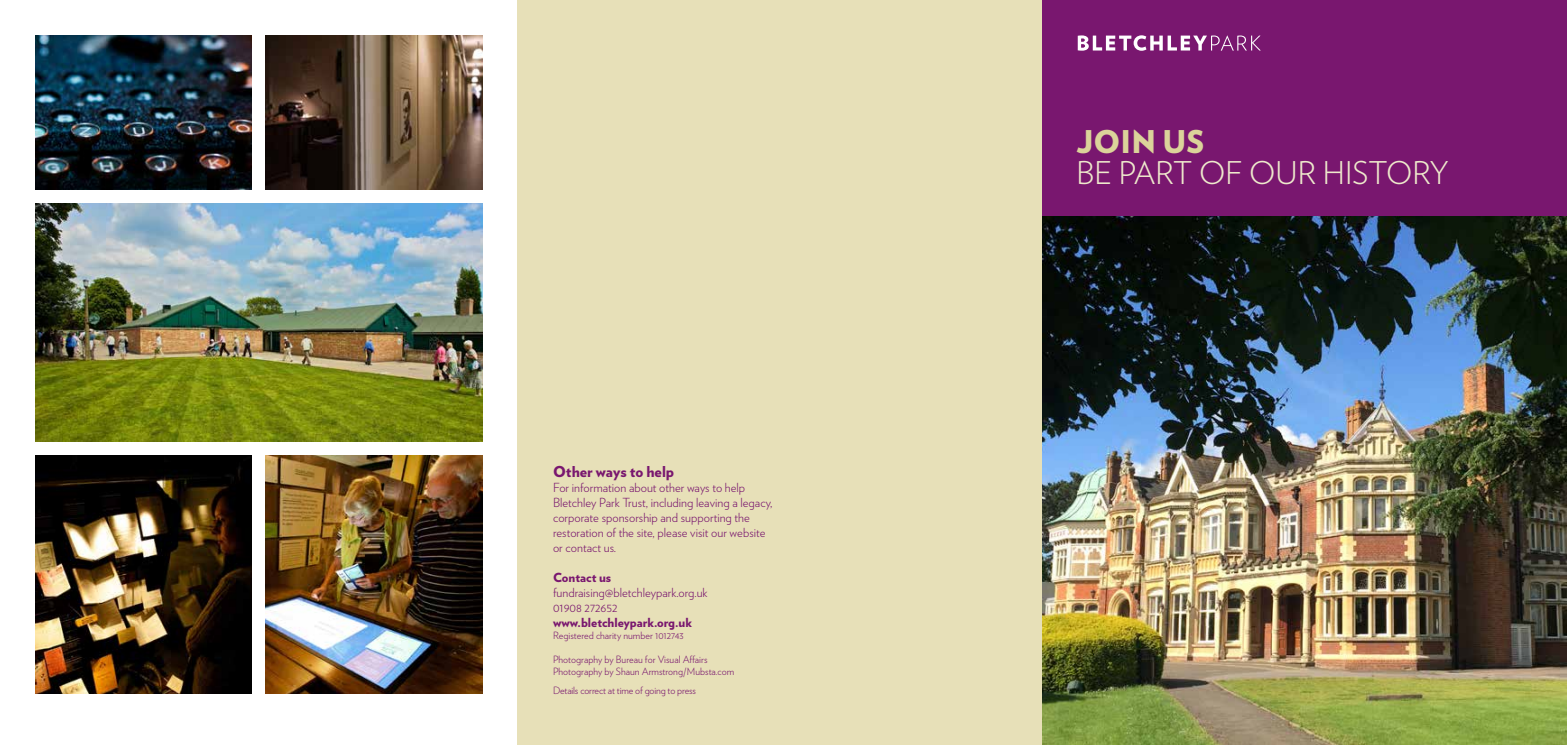
<style>
.page{position:relative;width:1567px;height:745px;background:#fff}
.page>*{position:absolute;margin:0;border:0;box-sizing:border-box;transform-origin:0 0}
.t1{font:300 31.25px "Verlag";color:#eee9cc}
.t2{font:900 31.25px "Verlag";letter-spacing:.005em;color:#dbd39a}
.t3{font:900 15px "Verlag";color:#79176f}
.t4{font:300 12.5px/15px "Verlag";color:#79176f}
.t5{font:900 12.5px "Verlag";color:#79176f}
.t6{font:300 10px/12px "Verlag";color:#79176f}
</style>
<div class="page">
<div style="left:517px;top:0;width:542px;height:744px;background:#e7e0b8"></div>
<div style="left:1042px;top:0;width:524px;height:744px;background:#79176f"></div>
<svg style="left:1077px;top:35px;width:183px;height:16px"></svg>
<img style="left:1042px;top:216px;width:524px;height:528px">
<img style="left:266px;top:455px;width:216px;height:238px">
<img style="left:35px;top:455px;width:217px;height:238px">
<img style="left:266px;top:35px;width:216px;height:154px">
<img style="left:35px;top:35px;width:217px;height:154px">
<img style="left:35px;top:203px;width:447px;height:238px">
<p class="t3" style="left:553px;top:458px;width:123px">Other ways to help</p>
<p class="t4" style="left:553px;top:479px;width:221px">For information about other ways to help Bletchley Park Trust, including leaving a legacy, corporate sponsorship and supporting the restoration of the site, please visit our website or contact us.</p>
<p class="t5" style="left:553px;top:566px;width:59px">Contact us</p>
<p class="t4" style="left:553px;top:584px;width:156px">fundraising@bletchleypark.org.uk<br>01908 272652</p>
<p class="t5" style="left:553px;top:611px;width:140px">www.bletchleypark.org.uk</p>
<p class="t6" style="left:553px;top:628px;width:132px">Registered charity number 1012743</p>
<p class="t6" style="left:553px;top:652px;width:183px">Photography by Bureau for Visual Affairs<br>Photography by Shaun Armstrong/Mubsta.com</p>
<p class="t6" style="left:553px;top:683px;width:145px">Details correct at time of going to press</p>
<h1 class="t2" style="left:1076px;top:115px;width:130px">JOIN US</h1>
<h1 class="t1" style="left:1076px;top:150px;width:374px">BE PART OF OUR HISTORY</h1>
</div>
